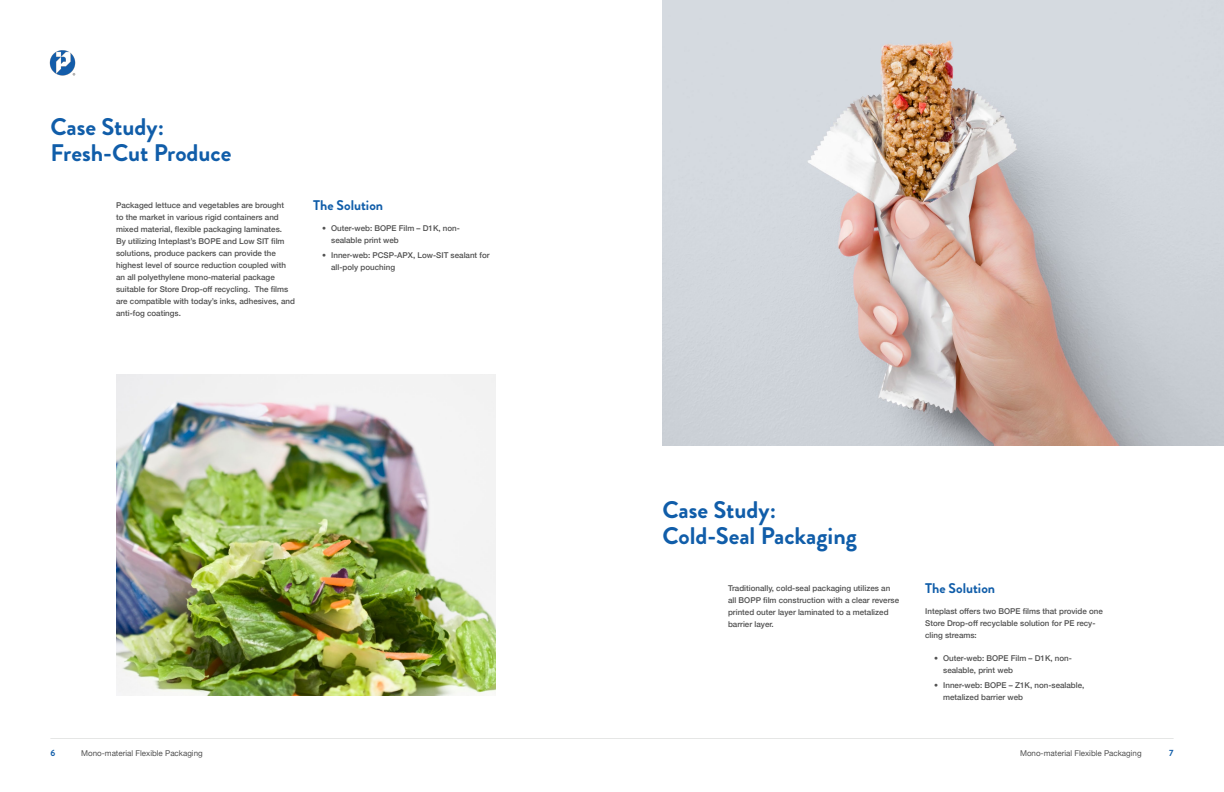
<style>
.page{position:relative;width:1224px;height:792px;background:#fff}
.page>*{position:absolute;margin:0;border:0;box-sizing:border-box;transform-origin:0 0}
.t1{font:700 24px/26px "Brandon Grotesque";color:#105da9}
.t2{font:700 14px "Brandon Grotesque";color:#105da9}
.t3{font:700 9px "Brandon Grotesque";color:#105da9}
.t4{font:500 8px/12px "Helvetica Neue";color:#515151}
.t5{font:8px "Helvetica Neue";color:#515151}
</style>
<div class="page">
<img style="left:662px;top:0;width:562px;height:445px">
<img style="left:116px;top:374px;width:380px;height:322px">
<hr style="left:50px;top:738px;width:1124px;height:1px;background:#e5e6e5">
<img style="left:49px;top:50px;width:27px;height:26px">
<h1 class="t1" style="left:50px;top:114px;width:183px">Case Study:<br>Fresh-Cut Produce</h1>
<p class="t4" style="left:116px;top:199px;width:180px">Packaged lettuce and vegetables are brought<br>to the market in various rigid containers and mixed material, flexible packaging laminates.<br>By utilizing Inteplast’s BOPE and Low SIT film solutions, produce packers can provide the highest level of source reduction coupled with an all polyethylene mono-material package suitable for Store Drop-off recycling. The films are compatible with today’s inks, adhesives, and anti-fog coatings.</p>
<h2 class="t2" style="left:313px;top:196px;width:71px">The Solution</h2>
<p class="t4" style="left:331px;top:222px;width:130px;text-indent:-9px">• Outer-web: BOPE Film – D1K, non&shy;sealable print web</p>
<p class="t4" style="left:331px;top:249px;width:160px;text-indent:-9px">• Inner-web: PCSP-APX, Low-SIT sealant for all-poly pouching</p>
<h1 class="t1" style="left:662px;top:497px;width:196px">Case Study:<br>Cold-Seal Packaging</h1>
<p class="t4" style="left:728px;top:581px;width:173px">Traditionally, cold-seal packaging utilizes an all BOPP film construction with a clear reverse printed outer layer laminated to a metalized barrier layer.</p>
<h2 class="t2" style="left:925px;top:578px;width:71px">The Solution</h2>
<p class="t4" style="left:925px;top:604px;width:179px">Inteplast offers two BOPE films that provide one<br>Store Drop-off recyclable solution for PE recy&shy;cling streams:</p>
<p class="t4" style="left:943px;top:652px;width:130px;text-indent:-9px">• Outer-web: BOPE Film – D1K, non&shy;sealable, print web</p>
<p class="t4" style="left:943px;top:679px;width:143px;text-indent:-9px">• Inner-web: BOPE – Z1K, non-sealable, metalized barrier web</p>
<p class="t3" style="left:50px;top:746px;width:6px">6</p>
<p class="t5" style="left:81px;top:747px;width:123px">Mono-material Flexible Packaging</p>
<p class="t5" style="left:1020px;top:747px;width:123px">Mono-material Flexible Packaging</p>
<p class="t3" style="left:1169px;top:746px;width:6px">7</p>
</div>
